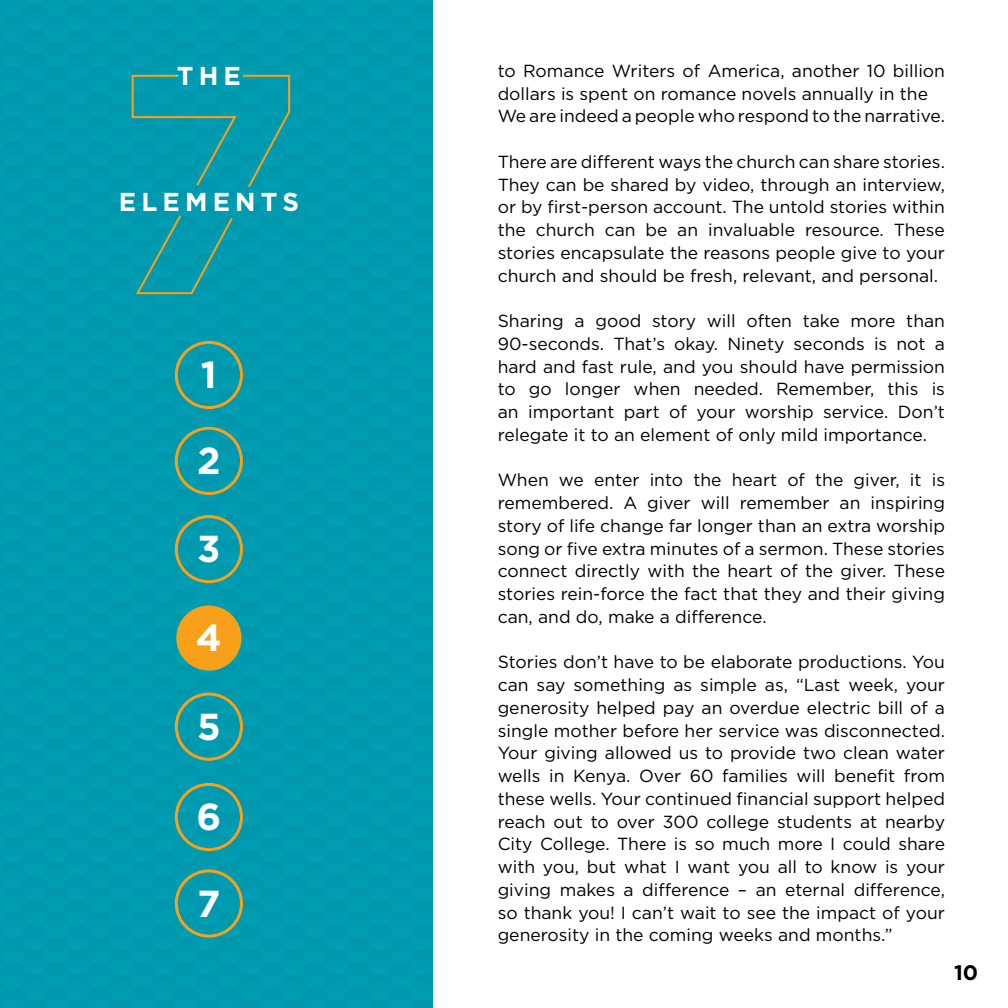
<style>
.page{position:relative;width:1008px;height:1008px;background:#fff}
.page>*{position:absolute;margin:0;border:0;box-sizing:border-box;transform-origin:0 0}
.t1{font:700 37.45px "Gotham";color:#fff}
.t2{font:700 25.9px "Gotham";letter-spacing:.2em;color:#fff}
.t3{font:700 21px "Gotham";color:#000}
.t4{font:17.5px/22.8px "Gotham";color:#000;text-align:justify}
</style>
<div class="page">
<div style="left:0;top:0;width:433px;height:1008px;background:#009ab0"></div>
<div style="left:175px;top:341px;width:68px;height:68px;border:3px solid #f9a01b;border-radius:50%"></div>
<div style="left:175px;top:427px;width:68px;height:68px;border:3px solid #f9a01b;border-radius:50%"></div>
<div style="left:175px;top:515px;width:68px;height:68px;border:3px solid #f9a01b;border-radius:50%"></div>
<div style="left:176px;top:605px;width:65px;height:66px;background:#f9a01b;border-radius:50%"></div>
<div style="left:175px;top:693px;width:68px;height:68px;border:3px solid #f9a01b;border-radius:50%"></div>
<div style="left:175px;top:783px;width:68px;height:68px;border:3px solid #f9a01b;border-radius:50%"></div>
<div style="left:175px;top:869px;width:68px;height:69px;border:3px solid #f9a01b;border-radius:50%"></div>
<div style="left:131px;top:74px;width:160px;height:116px;background:#009aaf"></div>
<svg style="left:134px;top:213px;width:101px;height:82px"></svg>
<h2 class="t2" style="left:177px;top:59px;width:66px">THE</h2>
<h2 class="t2" style="left:119px;top:184px;width:182px">ELEMENTS</h2>
<h1 class="t1" style="left:201px;top:350px;width:17px">1</h1>
<h1 class="t1" style="left:197px;top:436px;width:25px">2</h1>
<h1 class="t1" style="left:197px;top:524px;width:25px">3</h1>
<h1 class="t1" style="left:196px;top:613px;width:27px">4</h1>
<h1 class="t1" style="left:197px;top:702px;width:25px">5</h1>
<h1 class="t1" style="left:196px;top:792px;width:26px">6</h1>
<h1 class="t1" style="left:197px;top:879px;width:25px">7</h1>
<p class="t4" style="left:498px;top:59px;width:449px;text-align:left">to Romance Writers of America, another 10 billion dollars is spent on romance novels annually in the<br>We are indeed a people who respond to the narrative.</p>
<p class="t4" style="left:498px;top:150px;width:449px">There are different ways the church can share stories.<br>They can be shared by video, through an interview, or by first-person account. The untold stories within the church can be an invaluable resource. These stories encapsulate the reasons people give to your church and should be fresh, relevant, and personal.</p>
<p class="t4" style="left:498px;top:309px;width:449px">Sharing a good story will often take more than 90-seconds. That’s okay. Ninety seconds is not a hard and fast rule, and you should have permission to go longer when needed. Remember, this is an important part of your worship service. Don’t relegate it to an element of only mild importance.</p>
<p class="t4" style="left:498px;top:469px;width:449px">When we enter into the heart of the giver, it is remembered. A giver will remember an inspiring story of life change far longer than an extra worship song or five extra minutes of a sermon. These stories connect directly with the heart of the giver. These stories rein-force the fact that they and their giving can, and do, make a difference.</p>
<p class="t4" style="left:498px;top:651px;width:449px">Stories don’t have to be elaborate productions. You can say something as simple as, “Last week, your generosity helped pay an overdue electric bill of a single mother before her service was disconnected.<br>Your giving allowed us to provide two clean water wells in Kenya. Over 60 families will benefit from these wells. Your continued financial support helped reach out to over 300 college students at nearby City College. There is so much more I could share with you, but what I want you all to know is your giving makes a difference – an eternal difference, so thank you! I can’t wait to see the impact of your generosity in the coming weeks and months.”</p>
<p class="t3" style="left:954px;top:958px;width:26px">10</p>
</div>
